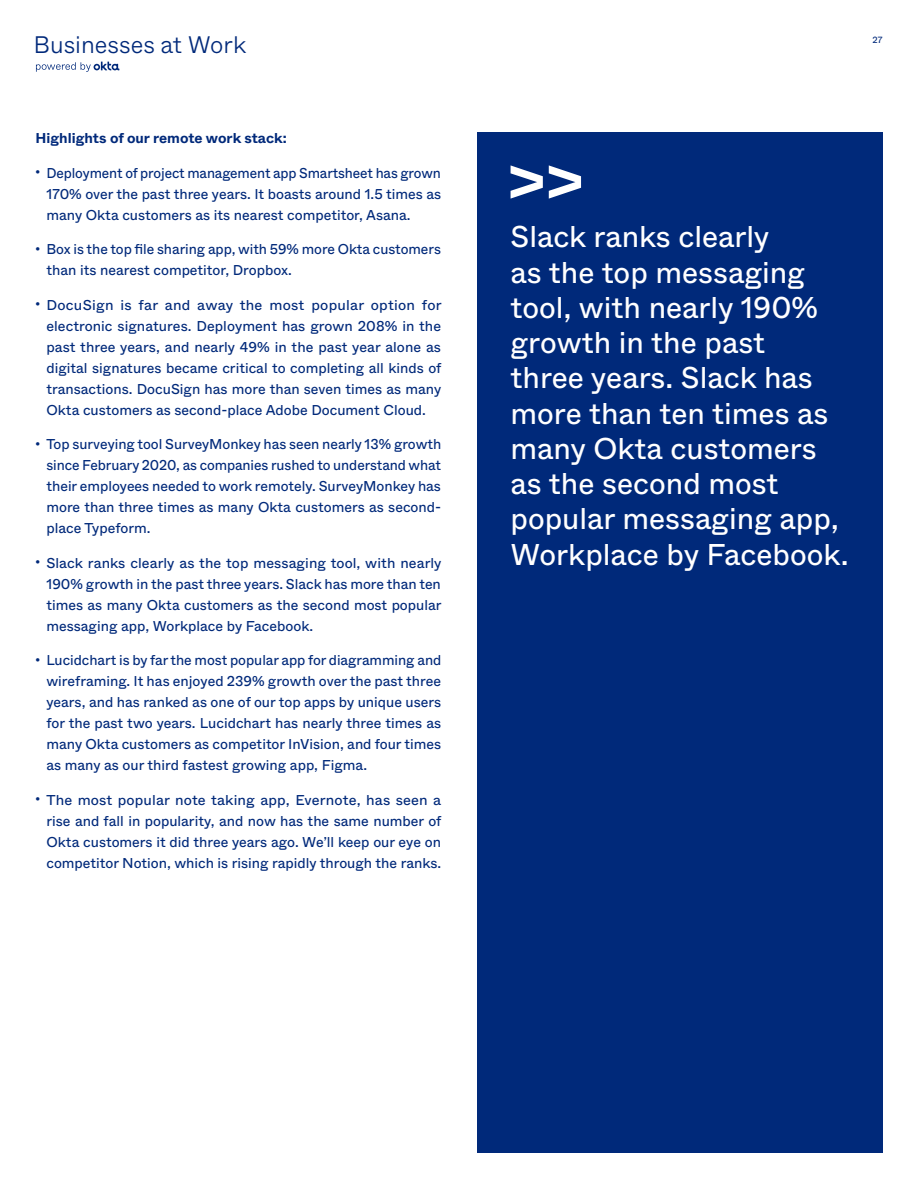
<style>
.page{position:relative;width:918px;height:1188px;background:#fff}
.page>*{position:absolute;margin:0;border:0;box-sizing:border-box;transform-origin:0 0}
.t1{font:30px/35.2px "ABC Whyte";color:#fff}
.t2{font:300 23.85px "ABC Whyte";color:#00297a}
.t3{font:14.25px/21px "ABC Whyte";color:#00297a;text-align:justify}
.copy_header{font:700 14.25px "ABC Whyte";color:#00297a}
.t4{font:9px "ABC Whyte";color:#00297a}
</style>
<div class="page">
<svg style="left:36px;top:62px;width:83px;height:10px"></svg>
<div style="left:477px;top:132px;width:405px;height:1020px;background:#00297a"></div>
<svg style="left:511px;top:165px;width:70px;height:34px"></svg>
<h2 class="t2" style="left:33px;top:26px;width:214px">Businesses a t W or k</h2>
<p class="copy_header" style="left:36px;top:127px;width:253px">Highlights of our remote work stack:</p>
<p class="t3" style="left:46px;top:161px;width:396px;text-indent:-11px"><sup>•</sup> Deployment of project management app Smartsheet has grown 170% over the past three years. It boasts around 1.5 times as many Okta customers as its nearest competitor, Asana.</p>
<p class="t3" style="left:46px;top:238px;width:396px;text-indent:-11px"><sup>•</sup> Box is the top file sharing app, with 59% more Okta customers than its nearest competitor, Dropbox.</p>
<p class="t3" style="left:46px;top:293px;width:397px;text-indent:-11px"><sup>•</sup> DocuSign is far and away the most popular option for electronic signatures. Deployment has grown 208% in the past three years, and nearly 49% in the past year alone as digital signatures became critical to completing all kinds of transactions. DocuSign has more than seven times as many Okta customers as second-place Adobe Document Cloud.</p>
<p class="t3" style="left:46px;top:433px;width:396px;text-indent:-11px"><sup>•</sup> Top surveying tool SurveyMonkey has seen nearly 13% growth since February 2020, as companies rushed to understand what their employees needed to work remotely. SurveyMonkey has more than three times as many Okta customers as second&shy;place Typeform.</p>
<p class="t3" style="left:46px;top:551px;width:397px;text-indent:-11px"><sup>•</sup> Slack ranks clearly as the top messaging tool, with nearly 190% growth in the past three years. Slack has more than ten times as many Okta customers as the second most popular messaging app, Workplace by Facebook.</p>
<p class="t3" style="left:46px;top:649px;width:396px;text-indent:-11px"><sup>•</sup> Lucidchart is by far the most popular app for diagramming and wireframing. It has enjoyed 239% growth over the past three years, and has ranked as one of our top apps by unique users for the past two years. Lucidchart has nearly three times as many Okta customers as competitor InVision, and four times as many as our third fastest growing app, Figma.</p>
<p class="t3" style="left:46px;top:788px;width:396px;text-indent:-11px"><sup>•</sup> The most popular note taking app, Evernote, has seen a rise and fall in popularity, and now has the same number of Okta customers it did three years ago. We’ll keep our eye on competitor Notion, which is rising rapidly through the ranks.</p>
<p class="t4" style="left:872px;top:33px;width:11px">27</p>
<p class="t1" style="left:511px;top:217px;width:340px">Slack ranks clearly<br>as the top messaging tool, with nearly 190% growth in the past<br>three years. Slack has more than ten times as many Okta customers as the second most popular messaging app,<br>Workplace by Facebook.</p>
</div>
